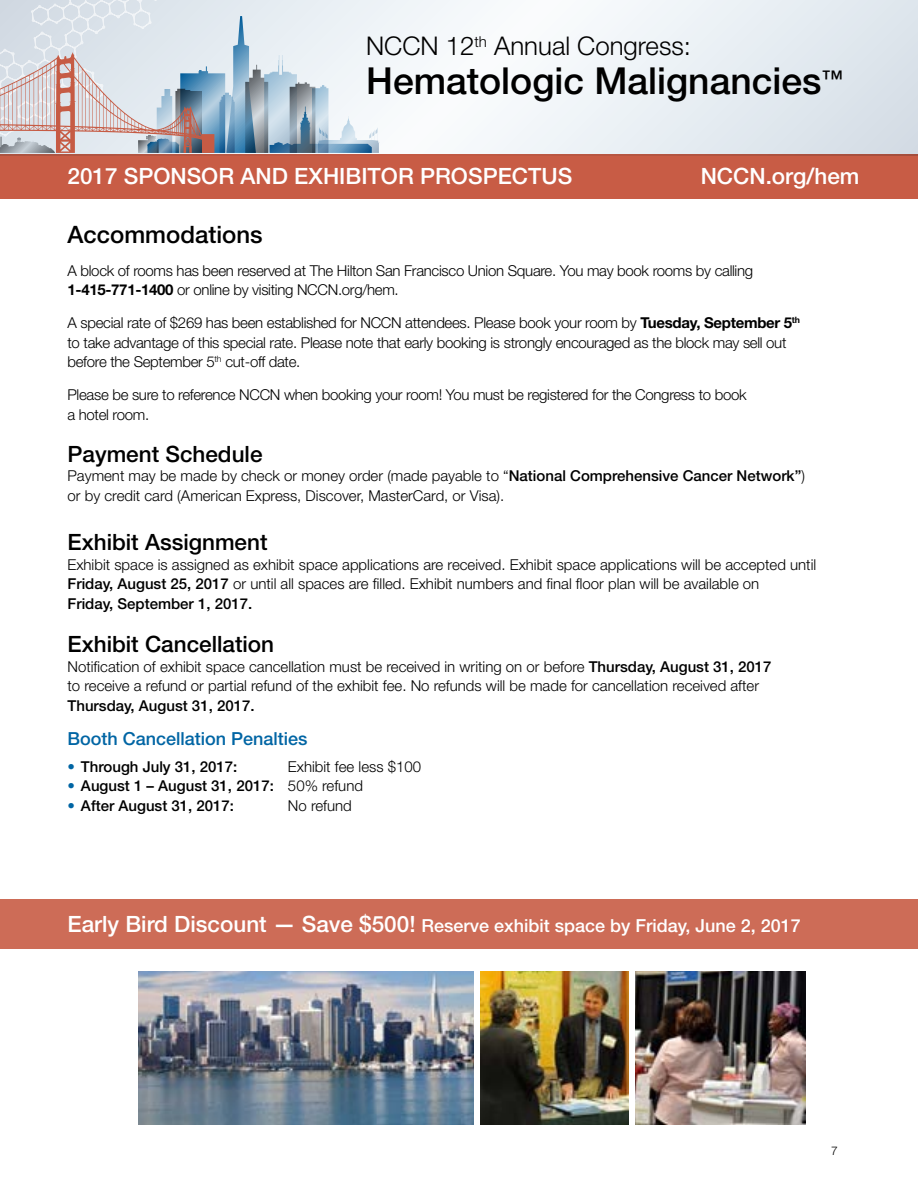
<style>
.page{position:relative;width:918px;height:1188px;background:#fff}
.page>*{position:absolute;margin:0;border:0;box-sizing:border-box;transform-origin:0 0}
.t1{font:500 37.2px "Helvetica Neue LT Std";color:#000}
.t2{font:300 25.8px "Helvetica Neue LT Std";color:#000}
.t3{font:500 24px "Helvetica Neue LT Std";color:#000}
.t4{font:500 22.5px "Helvetica Neue LT Std";color:#000}
.t5{font:500 22.5px "Helvetica Neue LT Std";color:#fff}
.t6{font:500 18px "Helvetica Neue LT Std";color:#fff}
.t7{font:500 18px "Helvetica Neue LT Std";color:#0065a4}
.t8{font:300 15px/19.5px "Helvetica Neue LT Std";color:#000}
.t9{font:300 15px/19.5px "Helvetica Neue LT Std";letter-spacing:-.02em;color:#000}
.t10{font:500 15px "Helvetica Neue LT Std";color:#000}
.t11{font:300 12px "Helvetica Neue LT Std";color:#000}
.s1{font-weight:700}
.s2{font-weight:500}
.s3{font-weight:300;color:#0065a4}
.s4{font-weight:300}
.s5{font-size:22.5px}
</style>
<div class="page">
<div style="left:0;top:154px;width:918px;height:45px;background:#c85c45"></div>
<svg style="left:380px;top:0;width:538px;height:156px"></svg>
<svg style="left:0;top:0;width:380px;height:156px;background:#cacfd6"></svg>
<div style="left:1px;top:899px;width:917px;height:49px;background:#cd6c57"></div>
<img style="left:480px;top:971px;width:149px;height:154px">
<img style="left:635px;top:971px;width:171px;height:153px">
<img style="left:138px;top:971px;width:336px;height:153px">
<h2 class="t2" style="left:366px;top:31px;width:326px">NCCN 12<sup>th</sup> Annual Congress:</h2>
<h1 class="t1" style="left:366px;top:59px;width:478px">Hematologic Malignancies<sup>™</sup></h1>
<h3 class="t5" style="left:68px;top:163px;width:506px">2017 SPONSOR AND EXHIBITOR PROSPECTUS</h3>
<h3 class="t5" style="left:701px;top:163px;width:160px">NCCN.org/hem</h3>
<h3 class="t3" style="left:68px;top:220px;width:197px">Accommodations</h3>
<p class="t9" style="left:68px;top:260px;width:687px">A block of rooms has been reserved at The Hilton San Francisco Union Square. You may book rooms by calling<br><span class="s1">1-415-771-1400</span> or online by visiting NCCN.org/hem.</p>
<p class="t9" style="left:67px;top:313px;width:734px">A special rate of $269 has been established for NCCN attendees. Please book your room by <span class="s1">Tuesday, September 5</span><sup>th </sup>to take advantage of this special rate. Please note that early booking is strongly encouraged as the block may sell out before the September 5<sup>th</sup> cut-off date.</p>
<p class="t9" style="left:68px;top:385px;width:681px">Please be sure to reference NCCN when booking your room! You must be registered for the Congress to book a hotel room.</p>
<h3 class="t4" style="left:68px;top:440px;width:197px">Payment Schedule</h3>
<p class="t8" style="left:68px;top:466px;width:739px">Payment may be made by check or money order (made payable to “<span class="s2">National Comprehensive Cancer Network”</span>) or by credit card (American Express, Discover, MasterCard, or Visa).</p>
<h3 class="t4" style="left:67px;top:529px;width:202px">Exhibit Assignment</h3>
<p class="t8" style="left:67px;top:554px;width:750px">Exhibit space is assigned as exhibit space applications are received. Exhibit space applications will be accepted until<br><span class="s2">Friday, August 25, 2017</span> or until all spaces are filled. Exhibit numbers and final floor plan will be available on<br><span class="s2">Friday, September 1, 2017.</span></p>
<h3 class="t4" style="left:67px;top:631px;width:208px">Exhibit Cancellation</h3>
<p class="t8" style="left:67px;top:656px;width:706px">Notification of exhibit space cancellation must be received in writing on or before <span class="s2">Thursday, August 31, 2017 </span>to receive a refund or partial refund of the exhibit fee. No refunds will be made for cancellation received after</p>
<p class="t10" style="left:67px;top:697px;width:189px">Thursday, August 31, 2017.</p>
<p class="t7" style="left:67px;top:728px;width:242px">Booth Cancellation Penalties</p>
<p class="t10" style="left:67px;top:757px;width:171px"><span class="s3">•</span> Through July 31, 2017:</p>
<p class="t8" style="left:288px;top:756px;width:135px">Exhibit fee less $100</p>
<p class="t10" style="left:67px;top:777px;width:297px"><span class="s3">•</span> August 1 – August 31, 2017: <span class="s4">50% refund</span></p>
<p class="t10" style="left:67px;top:796px;width:168px"><span class="s3">•</span> After August 31, 2017:</p>
<p class="t8" style="left:288px;top:795px;width:65px">No refund</p>
<p class="t6" style="left:68px;top:915px;width:735px"><span class="s5">Early Bird Discount — Save $500!</span> Reserve exhibit space by Friday, June 2, 2017</p>
<p class="t11" style="left:831px;top:1143px;width:8px">7</p>
</div>
